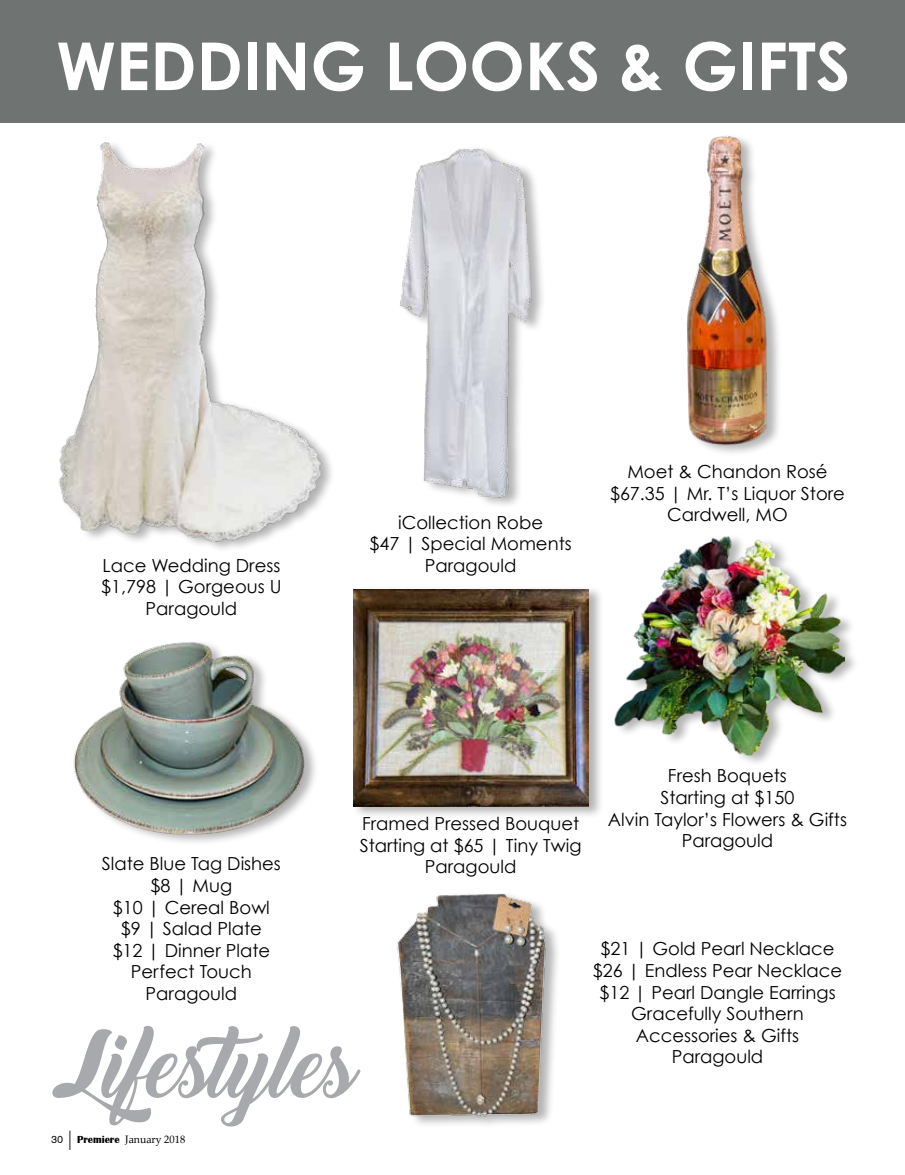
<style>
.page{position:relative;width:905px;height:1175px;background:#fff}
.page>*{position:absolute;margin:0;border:0;box-sizing:border-box;transform-origin:0 0}
.t1{font:88.8px "Backto Black Demo";color:#a7a9ac}
.t2{font:700 66.15px "Century Gothic";color:#fff}
.t3{font:18px/21.6px "Century Gothic";color:#000;text-align:center}
.t4{font:10.5px "Palatino";color:#000}
.s1{font-family:"Akzidenz Grotesk BQ"}
.s2{font-family:"Akzidenz Grotesk BQ";font-size:21px}
.s3{font-family:"Britannic";font-weight:700}
</style>
<div class="page">
<img style="left:686px;top:136px;width:93px;height:317px">
<img style="left:73px;top:642px;width:242px;height:200px">
<div style="left:397px;top:891px;width:163px;height:237px;background:#000;opacity:.3"></div>
<img style="left:397px;top:891px;width:156px;height:234px">
<div style="left:352px;top:585px;width:252px;height:234px;background:#000;opacity:.3"></div>
<img style="left:353px;top:589px;width:235px;height:217px">
<img style="left:400px;top:148px;width:142px;height:357px">
<img style="left:58px;top:142px;width:271px;height:407px">
<div style="left:0;top:0;width:904px;height:123px;background:#6f7371"></div>
<div style="left:614px;top:533px;width:246px;height:234px;background:#000;opacity:.3"></div>
<img style="left:614px;top:533px;width:230px;height:224px">
<h2 class="t2" style="left:56px;top:24px;width:795px">WEDDING LOOKS &amp; GIFTS</h2>
<p class="t3" style="left:369px;top:511px;width:204px">iCollection Robe<br>$47 | Special Moments</p>
<p class="t3" style="left:102px;top:554px;width:179px">Lace Wedding Dress</p>
<p class="t3" style="left:425px;top:554px;width:93px">Paragould</p>
<p class="t3" style="left:101px;top:575px;width:182px">$1,798 | Gorgeous U<br>Paragould</p>
<p class="t3" style="left:610px;top:460px;width:236px">Moet &amp; Chandon Rosé $67.35 | Mr. T’s Liquor Store<br>Cardwell, MO</p>
<p class="t3" style="left:360px;top:812px;width:223px">Framed Pressed Bouquet<br>Starting at $65 | Tiny Twig<br>Paragould</p>
<p class="t3" style="left:102px;top:852px;width:180px">Slate Blue Tag Dishes $8 | Mug<br>$10 | Cereal Bowl $9 | Salad Plate<br>$12 | Dinner Plate<br>Perfect Touch<br>Paragould</p>
<h1 class="t1" style="left:53px;top:1015px;width:306px">Lifestyles</h1>
<p class="t4" style="left:51px;top:1130px;width:136px"><span class="s1">30</span> <span class="s2">|</span> <span class="s3">Premiere</span> January 2018</p>
<p class="t3" style="left:608px;top:765px;width:241px">Fresh Boquets<br>Starting at $150<br>Alvin Taylor’s Flowers &amp; Gifts<br>Paragould</p>
<p class="t3" style="left:593px;top:937px;width:251px">$21 | Gold Pearl Necklace $26 | Endless Pear Necklace $12 | Pearl Dangle Earrings<br>Gracefully Southern<br>Accessories &amp; Gifts<br>Paragould</p>
</div>
